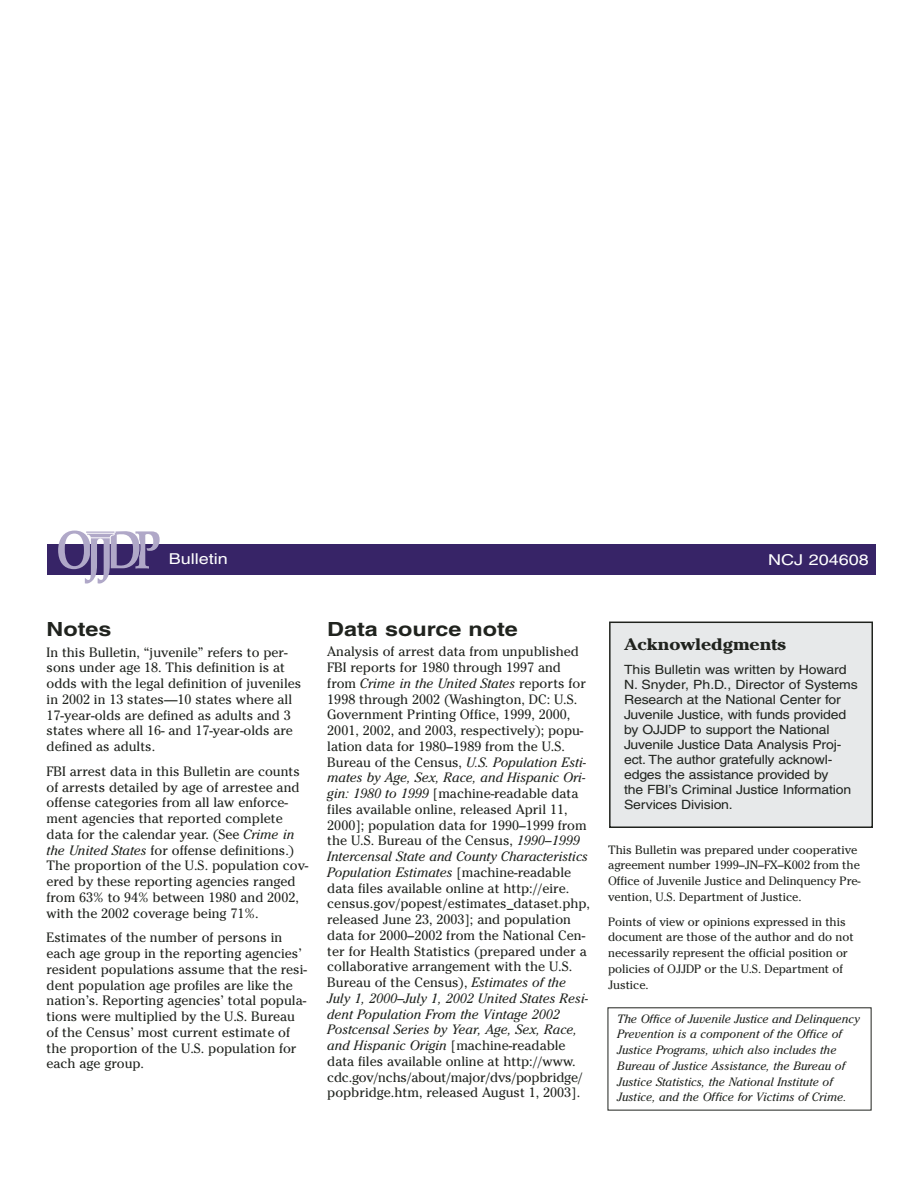
<style>
.page{position:relative;width:918px;height:1188px;background:#fff}
.page>*{position:absolute;margin:0;border:0;box-sizing:border-box;transform-origin:0 0}
.t1{font:700 19.5px "Helvetica";color:#20231e;scale:1.2 1}
.t2{font:700 16.5px "Cheltenham";letter-spacing:-.01em;color:#20231e;scale:1.15 1}
.t3{font:15px "Helvetica";color:#fff;scale:1.2 1}
.t4{font:13.5px/15.8px "Cheltenham";color:#20231e}
.t5{font:12.75px/15px "Helvetica";letter-spacing:-.01em;color:#20231e;scale:1.1 1}
.t6{font:12px/15.8px "Cheltenham";letter-spacing:-.005em;color:#20231e}
.t7{font:italic 12px/15.8px "Cheltenham";color:#20231e}
.s1{font-style:italic}
</style>
<div class="page">
<div style="left:48px;top:545px;width:828px;height:30px;background:#372467"></div>
<svg style="left:58px;top:531px;width:102px;height:52px"></svg>
<div style="left:610px;top:622px;width:262px;height:205px;background:#e7e9ea"></div>
<div style="left:609px;top:622px;width:264px;height:206px;border:2px solid #20231e"></div>
<p class="t3" style="left:169px;top:553px;width:51px">Bulletin</p>
<p class="t3" style="left:768px;top:554px;width:85px">NCJ 204608</p>
<h1 class="t1" style="left:47px;top:622px;width:56px">Notes</h1>
<p class="t4" style="left:47px;top:645px;width:256px">In this Bulletin, “juvenile” refers to per&shy;sons under age 18. This definition is at odds with the legal definition of juveniles in 2002 in 13 states—10 states where all 17-year-olds are defined as adults and 3 states where all 16- and 17-year-olds are defined as adults.</p>
<p class="t4" style="left:47px;top:765px;width:263px">FBI arrest data in this Bulletin are counts of arrests detailed by age of arrestee and offense categories from all law enforce&shy;ment agencies that reported complete data for the calendar year. (See <span class="s1">Crime in the United States</span> for offense definitions.)<br>The proportion of the U.S. population cov&shy;ered by these reporting agencies ranged from 63% to 94% between 1980 and 2002, with the 2002 coverage being 71%.</p>
<p class="t4" style="left:47px;top:931px;width:262px">Estimates of the number of persons in each age group in the reporting agencies’ resident populations assume that the resi&shy;dent population age profiles are like the nation’s. Reporting agencies’ total popula&shy;tions were multiplied by the U.S. Bureau of the Census’ most current estimate of the proportion of the U.S. population for each age group.</p>
<h1 class="t1" style="left:327px;top:622px;width:160px">Data source note</h1>
<p class="t4" style="left:327px;top:645px;width:264px">Analysis of arrest data from unpublished FBI reports for 1980 through 1997 and from <span class="s1">Crime in the United States</span> reports for 1998 through 2002 (Washington, DC: U.S.<br>Government Printing Office, 1999, 2000, 2001, 2002, and 2003, respectively); popu&shy;lation data for 1980–1989 from the U.S.<br>Bureau of the Census, <span class="s1">U.S. Population Esti&shy;mates by Age, Sex, Race, and Hispanic Ori&shy;gin: 1980 to 1999</span> [machine-readable data files available online, released April 11, 2000]; population data for 1990–1999 from the U.S. Bureau of the Census, <span class="s1">1990–1999<br>Intercensal State and County Characteristics Population Estimates</span> [machine-readable data files available online at http://eire. census.gov/popest/estimates_dataset.php, released June 23, 2003]; and population data for 2000–2002 from the National Cen&shy;ter for Health Statistics (prepared under a collaborative arrangement with the U.S.<br>Bureau of the Census), <span class="s1">Estimates of the July 1, 2000–July 1, 2002 United States Resi&shy;dent Population From the Vintage 2002<br>Postcensal Series by Year, Age, Sex, Race, and Hispanic Origin</span> [machine-readable data files available online at http://www. cdc.gov/nchs/about/major/dvs/popbridge/ popbridge.htm, released August 1, 2003].</p>
<p class="t2" style="left:624px;top:638px;width:142px">Acknowledgments</p>
<p class="t5" style="left:624px;top:663px;width:214px">This Bulletin was written by Howard N. Snyder, Ph.D., Director of Systems Research at the National Center for Juvenile Justice, with funds provided by OJJDP to support the National Juvenile Justice Data Analysis Proj&shy;ect. The author gratefully acknowl&shy;edges the assistance provided by<br>the FBI’s Criminal Justice Information Services Division.</p>
<p class="t6" style="left:608px;top:843px;width:254px">This Bulletin was prepared under cooperative agreement number 1999–JN–FX–K002 from the Office of Juvenile Justice and Delinquency Pre&shy;vention, U.S. Department of Justice.</p>
<p class="t6" style="left:608px;top:915px;width:247px">Points of view or opinions expressed in this document are those of the author and do not necessarily represent the official position or policies of OJJDP or the U.S. Department of Justice.</p>
<p class="t7" style="left:617px;top:1012px;width:244px">The Office of Juvenile Justice and Delinquency Prevention is a component of the Office of Justice Programs, which also includes the Bureau of Justice Assistance, the Bureau of Justice Statistics, the National Institute of Justice, and the Office for Victims of Crime.</p>
</div>
